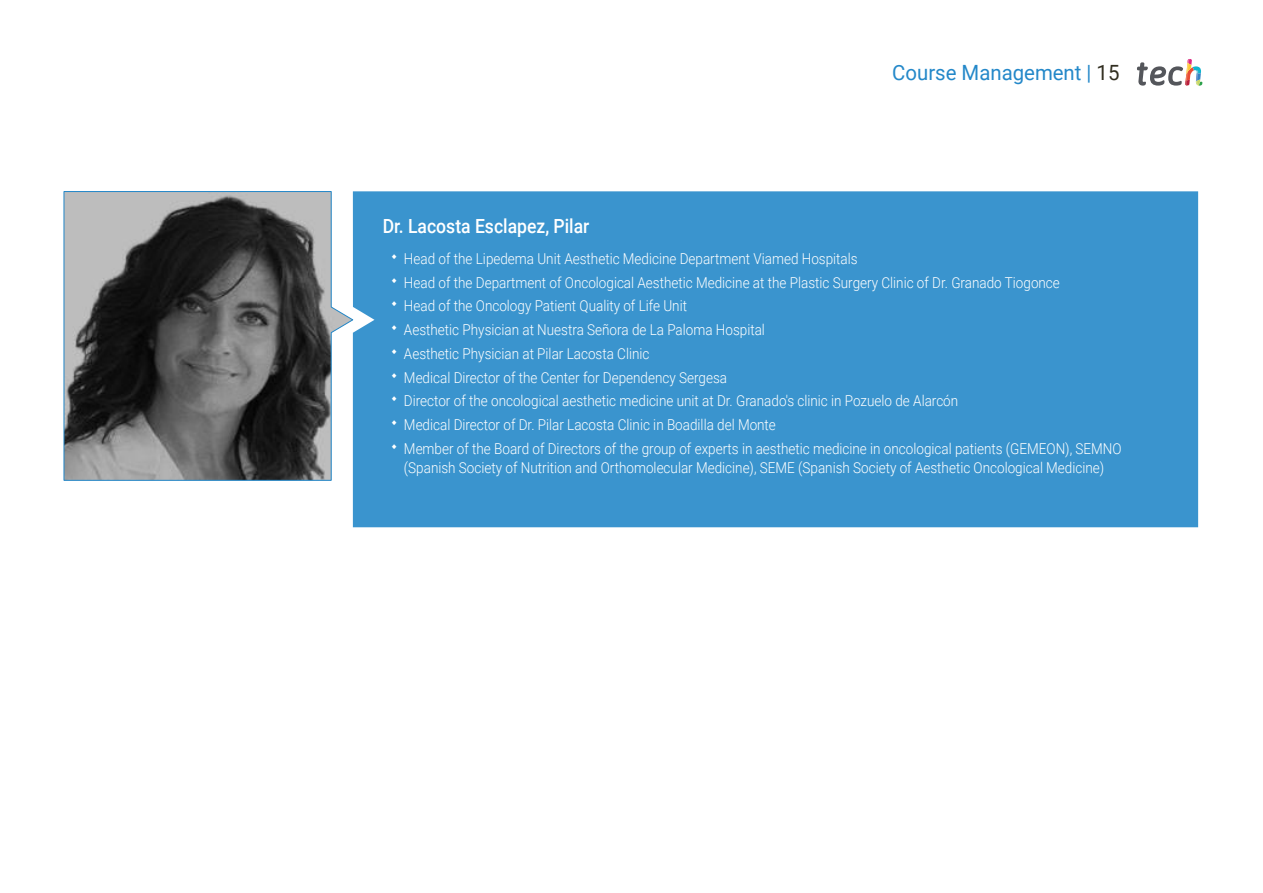
<style>
.page{position:relative;width:1263px;height:893px;background:#fff}
.page>*{position:absolute;margin:0;border:0;box-sizing:border-box;transform-origin:0 0}
.t1{font:21px "Roboto";color:#2488c9}
.t2{font:500 19.5px "Roboto";color:#fff;scale:.9 1}
.t3{font:300 15px/23.7px "Roboto";color:#fff;scale:.9 1}
.s1{color:#312e20}
</style>
<div class="page">
<svg style="left:1137px;top:59px;width:65px;height:27px"></svg>
<div style="left:353px;top:191px;width:845px;height:336px;background:#3a94ce"></div>
<svg style="left:64px;top:191px;width:289px;height:290px"></svg>
<svg style="left:392px;top:254px;width:5px;height:5px"></svg>
<svg style="left:392px;top:278px;width:5px;height:5px"></svg>
<svg style="left:392px;top:301px;width:5px;height:5px"></svg>
<svg style="left:392px;top:325px;width:5px;height:5px"></svg>
<svg style="left:392px;top:349px;width:5px;height:5px"></svg>
<svg style="left:392px;top:373px;width:5px;height:5px"></svg>
<svg style="left:392px;top:396px;width:5px;height:5px"></svg>
<svg style="left:392px;top:420px;width:5px;height:5px"></svg>
<svg style="left:392px;top:444px;width:5px;height:5px"></svg>
<h1 class="t1" style="left:892px;top:57px;width:229px">Course Management | <span class="s1">15</span></h1>
<h2 class="t2" style="left:383px;top:212px;width:231px">Dr. Lacosta Esclapez, Pilar</h2>
<p class="t3" style="left:404px;top:246px;width:799px">Head of the Lipedema Unit Aesthetic Medicine Department Viamed Hospitals<br>Head of the Department of Oncological Aesthetic Medicine at the Plastic Surgery Clinic of Dr. Granado Tiogonce<br>Head of the Oncology Patient Quality of Life Unit<br>Aesthetic Physician at Nuestra Señora de La Paloma Hospital<br>Aesthetic Physician at Pilar Lacosta Clinic<br>Medical Director of the Center for Dependency Sergesa<br>Director of the oncological aesthetic medicine unit at Dr. Granado's clinic in Pozuelo de Alarcón<br>Medical Director of Dr. Pilar Lacosta Clinic in Boadilla del Monte<br>Member of the Board of Directors of the group of experts in aesthetic medicine in oncological patients (GEMEON), SEMNO</p>
<p class="t3" style="left:404px;top:456px;width:779px">(Spanish Society of Nutrition and Orthomolecular Medicine), SEME (Spanish Society of Aesthetic Oncological Medicine)</p>
</div>
